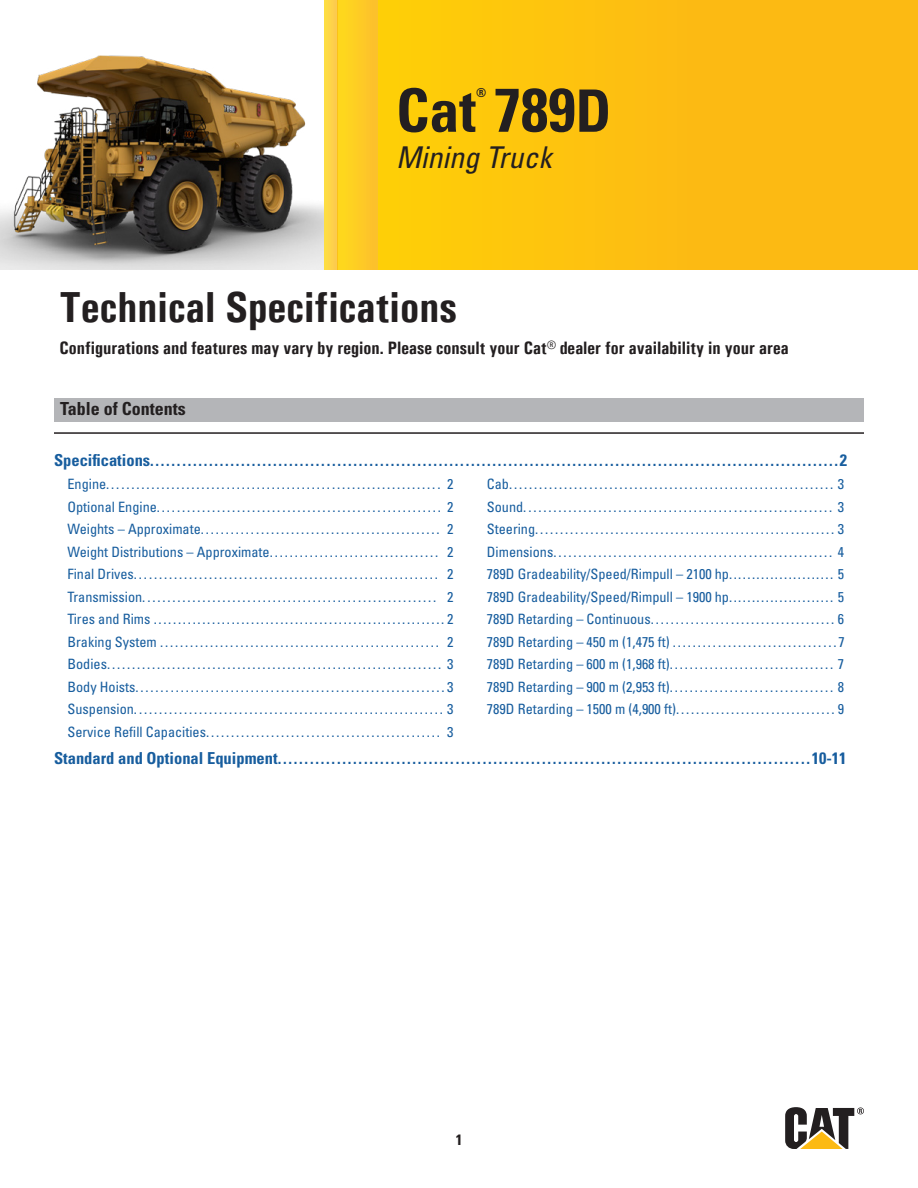
<style>
.page{position:relative;width:918px;height:1188px;background:#fff}
.page>*{position:absolute;margin:0;border:0;box-sizing:border-box;transform-origin:0 0}
.t1{font:700 condensed 60px "Univers LT Std";color:#231f20}
.t2{font:700 43.5px "Univers Condensed";color:#231f20}
.t3{font:italic condensed 30px "Univers LT Std";color:#231f20}
.t4{font:700 18px "Univers Condensed";color:#231f20}
.t5{font:700 condensed 18px "Univers LT Std";color:#231f20}
.t6{font:700 condensed 16.5px "Univers LT Std";color:#175d9e}
.t7{font:700 condensed 15px "Univers LT Std";color:#231f20}
.t8{font:condensed 14.25px/22.5px "Univers LT Std";color:#175d9e;text-align:justify}
.t9{font:700 condensed 12.3px "Univers LT Std";color:#231f20}
.s1{font-size:61.5px}
.s2{font-size:58.5px}
</style>
<div class="page">
<svg style="left:785px;top:1107px;width:79px;height:42px"></svg>
<img style="left:0;top:55px;width:324px;height:215px">
<div style="left:378px;top:0;width:540px;height:270px;background:linear-gradient(to right,#fecc09,#fbb516)"></div>
<div style="left:338px;top:0;width:40px;height:270px;background:#fecd24"></div>
<div style="left:324px;top:0;width:14px;height:270px;background:#fed349"></div>
<div style="left:54px;top:398px;width:810px;height:23px;background:#b4b5b8"></div>
<hr style="left:54px;top:432px;width:810px;height:2px;background:#231f20">
<h1 class="t1" style="left:396px;top:74px;width:217px">Cat <span class="s1">789</span><span class="s2">D</span></h1>
<p class="t9" style="left:476px;top:85px;width:12px">®</p>
<h3 class="t3" style="left:396px;top:138px;width:157px">Mining Truck</h3>
<h2 class="t2" style="left:59px;top:280px;width:399px">Technical Specifications</h2>
<p class="t4" style="left:59px;top:337px;width:731px">Configurations and features may vary by region. Please consult your Cat® dealer for availability in your area</p>
<p class="t5" style="left:60px;top:398px;width:127px">Table of Contents</p>
<p class="t6" style="left:54px;top:450px;width:795px">Specifications.................................................................................................................................2</p>
<p class="t8" style="left:68px;top:473px;width:387px">Engine................................................................... 2<br>Optional Engine......................................................... 2<br>Weights – Approximate................................................ 2<br>Weight Distributions – Approximate.................................. 2<br>Final Drives............................................................. 2<br>Transmission........................................................... 2<br>Tires and Rims ............................................................2<br>Braking System ........................................................ 2<br>Bodies................................................................... 3<br>Body Hoists..............................................................3<br>Suspension.............................................................. 3<br>Service Refill Capacities............................................... 3</p>
<p class="t8" style="left:487px;top:473px;width:359px">Cab................................................................. 3<br>Sound.............................................................. 3<br>Steering............................................................ 3<br>Dimensions........................................................ 4<br>789D Gradeability/Speed/Rimpull – 2100 hp....................... 5<br>789D Gradeability/Speed/Rimpull – 1900 hp....................... 5<br>789D Retarding – Continuous..................................... 6<br>789D Retarding – 450 m (1,475 ft) .................................7<br>789D Retarding – 600 m (1,968 ft)................................. 7<br>789D Retarding – 900 m (2,953 ft)................................. 8<br>789D Retarding – 1500 m (4,900 ft)................................9</p>
<p class="t6" style="left:54px;top:748px;width:794px">Standard and Optional Equipment...................................................................................................10-11</p>
<p class="t7" style="left:456px;top:1130px;width:8px">1</p>
</div>
